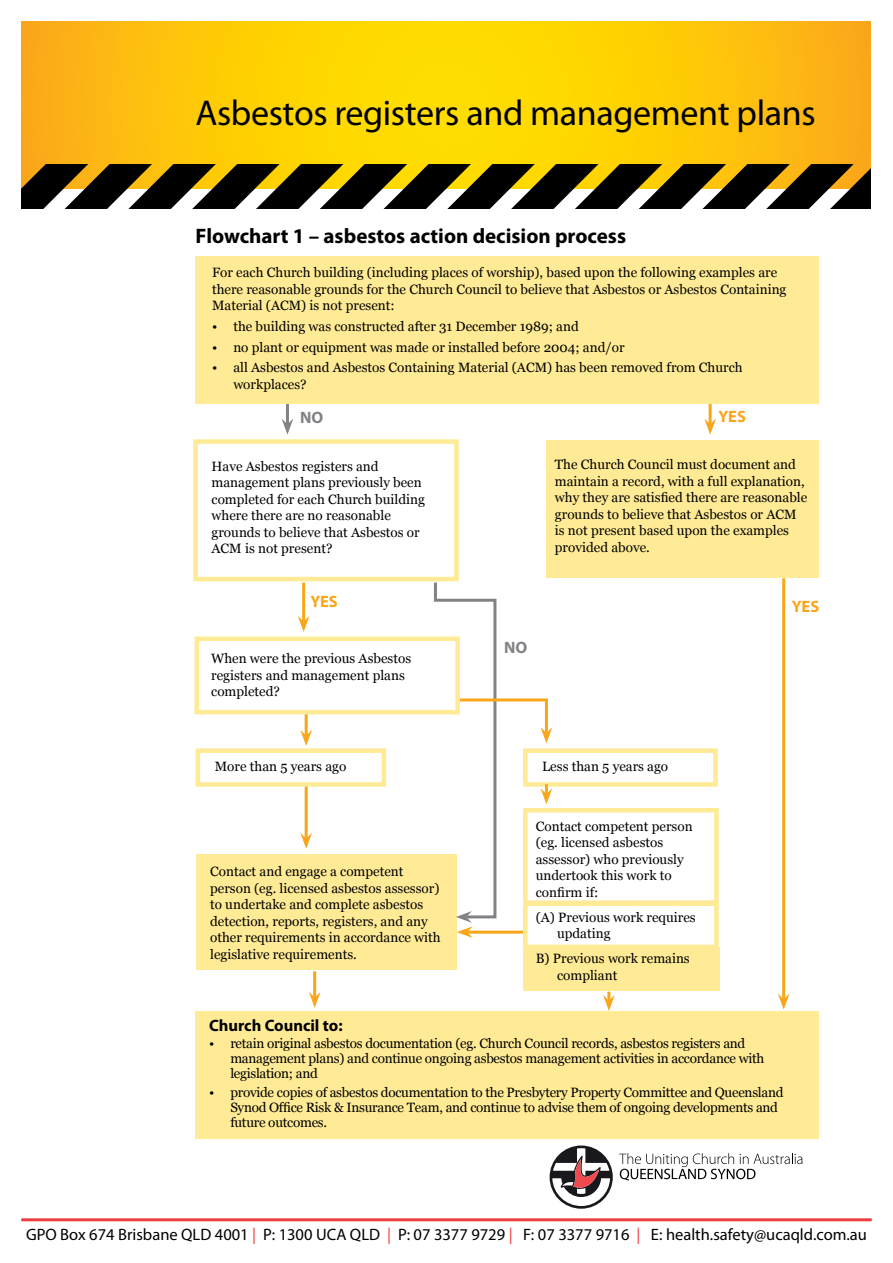
<style>
.page{position:relative;width:893px;height:1263px;background:#fff}
.page>*{position:absolute;margin:0;border:0;box-sizing:border-box;transform-origin:0 0}
.t1{font:36px "Myriad Pro";letter-spacing:-.01em;color:#000}
.t2{font:700 21px "Myriad Pro";color:#000}
.t3{font:16.5px "Myriad Pro";color:#000}
.t4{font:700 16.5px "Myriad Pro";color:#000}
.t5{font:700 16.5px "Myriad Pro";letter-spacing:-.01em;color:#faa61a}
.t6{font:700 16.5px "Myriad Pro";color:#808285}
.t7{font:13.5px/16.5px "Georgia";color:#000}
.t8{font:13.5px/15px "Georgia";letter-spacing:-.02em;color:#000}
.s1{color:#ef3e42}
</style>
<div class="page">
<div style="left:523px;top:947px;width:196px;height:43px;background:#ffeb95"></div>
<svg style="left:21px;top:21px;width:849px;height:144px;background:#fdc807"></svg>
<hr style="left:21px;top:1218px;width:851px;height:3px;background:#ef3e42">
<svg style="left:550px;top:1145px;width:63px;height:64px"></svg>
<svg style="left:619px;top:1153px;width:183px;height:27px"></svg>
<svg style="left:21px;top:165px;width:849px;height:44px;background:#554b27"></svg>
<div style="left:196px;top:257px;width:623px;height:147px;background:#ffeb95"></div>
<div style="left:193px;top:439px;width:266px;height:142px;border:4px solid #ffeb95"></div>
<div style="left:546px;top:440px;width:273px;height:138px;background:#ffeb95"></div>
<div style="left:195px;top:636px;width:265px;height:78px;border:4px solid #ffeb95"></div>
<div style="left:196px;top:1011px;width:623px;height:128px;background:#ffeb95"></div>
<div style="left:196px;top:748px;width:190px;height:39px;border:4px solid #ffeb95"></div>
<div style="left:196px;top:855px;width:261px;height:115px;background:#ffeb95"></div>
<div style="left:523px;top:808px;width:196px;height:97px;border:4px solid #ffeb95"></div>
<div style="left:523px;top:748px;width:195px;height:39px;border:4px solid #ffeb95"></div>
<div style="left:523px;top:901px;width:196px;height:48px;border:4px solid #ffeb95"></div>
<hr style="left:286px;top:404px;width:3px;height:20px;background:#808285">
<svg style="left:282px;top:419px;width:11px;height:16px"></svg>
<hr style="left:709px;top:404px;width:3px;height:20px;background:#faa61a">
<svg style="left:704px;top:418px;width:12px;height:17px"></svg>
<hr style="left:302px;top:583px;width:3px;height:38px;background:#faa61a">
<svg style="left:298px;top:616px;width:11px;height:16px"></svg>
<hr style="left:305px;top:714px;width:3px;height:21px;background:#faa61a">
<svg style="left:300px;top:730px;width:12px;height:16px"></svg>
<hr style="left:305px;top:787px;width:3px;height:51px;background:#faa61a">
<svg style="left:300px;top:833px;width:12px;height:16px"></svg>
<hr style="left:313px;top:971px;width:3px;height:26px;background:#faa61a">
<svg style="left:309px;top:992px;width:11px;height:16px"></svg>
<svg style="left:603px;top:992px;width:12px;height:19px"></svg>
<hr style="left:782px;top:578px;width:3px;height:421px;background:#faa61a">
<svg style="left:778px;top:993px;width:11px;height:16px"></svg>
<svg style="left:432px;top:580px;width:120px;height:358px"></svg>
<h1 class="t1" style="left:196px;top:91px;width:622px">Asbestos registers and management plans</h1>
<h2 class="t2" style="left:196px;top:222px;width:432px">Flowchart 1 – asbestos action decision process</h2>
<p class="t7" style="left:212px;top:264px;width:576px">For each Church building (including places of worship), based upon the following examples are there reasonable grounds for the Church Council to believe that Asbestos or Asbestos Containing<br>Material (ACM) is not present:</p>
<p class="t7" style="left:212px;top:318px;width:368px">• the building was constructed after 31 December 1989; and</p>
<p class="t7" style="left:212px;top:339px;width:414px">• no plant or equipment was made or installed before 2004; and/or</p>
<p class="t7" style="left:233px;top:359px;width:511px;text-indent:-21px">• all Asbestos and Asbestos Containing Material (ACM) has been removed from Church workplaces?</p>
<p class="t6" style="left:300px;top:407px;width:25px">NO</p>
<p class="t5" style="left:719px;top:406px;width:29px">YES</p>
<p class="t7" style="left:212px;top:458px;width:215px">Have Asbestos registers and management plans previously been completed for each Church building where there are no reasonable grounds to believe that Asbestos or<br>ACM is not present?</p>
<p class="t7" style="left:555px;top:456px;width:254px">The Church Council must document and maintain a record, with a full explanation, why they are satisfied there are reasonable grounds to believe that Asbestos or ACM is not present based upon the examples provided above.</p>
<p class="t5" style="left:310px;top:590px;width:29px">YES</p>
<p class="t7" style="left:211px;top:650px;width:201px">When were the previous Asbestos registers and management plans completed?</p>
<p class="t6" style="left:504px;top:636px;width:25px">NO</p>
<p class="t5" style="left:792px;top:596px;width:29px">YES</p>
<p class="t7" style="left:215px;top:758px;width:133px">More than 5 years ago</p>
<p class="t7" style="left:210px;top:863px;width:232px">Contact and engage a competent person (eg. licensed asbestos assessor) to undertake and complete asbestos detection, reports, registers, and any other requirements in accordance with legislative requirements.</p>
<p class="t7" style="left:542px;top:758px;width:128px">Less than 5 years ago</p>
<p class="t7" style="left:536px;top:818px;width:158px">Contact competent person (eg. licensed asbestos assessor) who previously undertook this work to confirm if:</p>
<p class="t7" style="left:557px;top:909px;width:140px;text-indent:-21px">(A) Previous work requires updating</p>
<p class="t7" style="left:557px;top:950px;width:134px;text-indent:-21px">B) Previous work remains compliant</p>
<p class="t4" style="left:209px;top:1014px;width:135px">Church Council to:</p>
<p class="t8" style="left:230px;top:1035px;width:536px;text-indent:-21px">• retain original asbestos documentation (eg. Church Council records, asbestos registers and management plans) and continue ongoing asbestos management activities in accordance with legislation; and</p>
<p class="t8" style="left:230px;top:1085px;width:555px;text-indent:-21px">• provide copies of asbestos documentation to the Presbytery Property Committee and Queensland<br>Synod Office Risk &amp; Insurance Team, and continue to advise them of ongoing developments and future outcomes.</p>
<p class="t3" style="left:26px;top:1224px;width:842px">GPO Box 674 Brisbane QLD 4001 <span class="s1">|</span> P: 1300 UCA QLD <span class="s1">|</span> P: 07 3377 9729 <span class="s1">|</span> F: 07 3377 9716 <span class="s1">|</span> E: health.safety@ucaqld.com.au</p>
</div>
